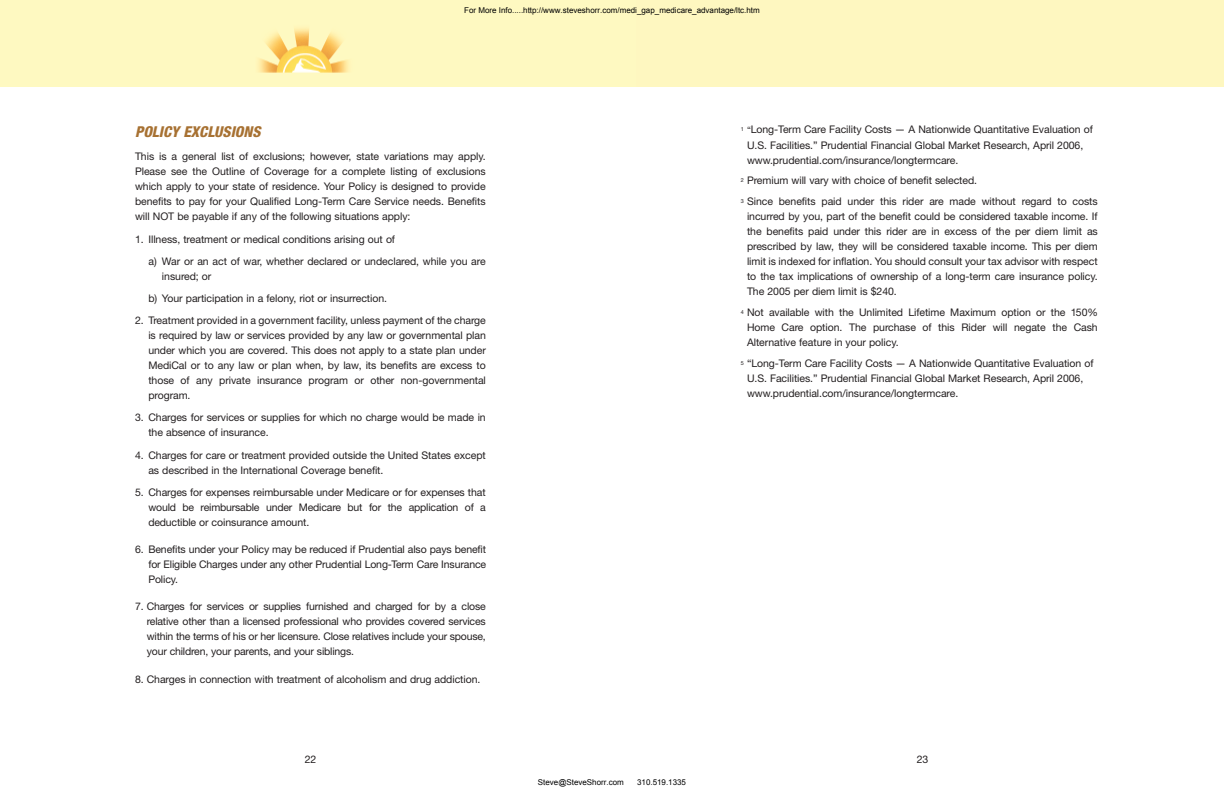
<style>
.page{position:relative;width:1224px;height:792px;background:#fff}
.page>*{position:absolute;margin:0;border:0;box-sizing:border-box;transform-origin:0 0}
.t1{font:italic 800 condensed 15px "Helvetica Neue";color:#a77132}
.t2{font:10.5px/15px "Helvetica Neue";letter-spacing:-.005em;color:#231f20;text-align:justify}
.t3{font:8px "Arial";color:#000}
.s1{font-size:9px}
</style>
<div class="page">
<div style="left:0;top:0;width:1224px;height:87px;background:#fef7c0"></div>
<img style="left:258px;top:28px;width:91px;height:45px">
<p class="t3" style="left:464px;top:5px;width:297px">For More Info.....http://www.steveshorr.com/medi_gap_medicare_advantage/ltc.htm</p>
<h1 class="t1" style="left:135px;top:126px;width:127px">POLICY EXCLUSIONS</h1>
<p class="t2" style="left:135px;top:150px;width:352px">This is a general list of exclusions; however, state variations may apply.<br>Please see the Outline of Coverage for a complete listing of exclusions which apply to your state of residence. Your Policy is designed to provide benefits to pay for your Qualified Long-Term Care Service needs. Benefits will NOT be payable if any of the following situations apply:</p>
<p class="t2" style="left:148px;top:229px;width:339px;line-height:22.2px;text-indent:-13px">1. Illness, treatment or medical conditions arising out of<br>a) War or an act of war, whether declared or undeclared, while you are</p>
<p class="t2" style="left:148px;top:266px;width:240px;line-height:22.2px;text-indent:14px">insured; or<br>b) Your participation in a felony, riot or insurrection.</p>
<p class="t2" style="left:148px;top:314px;width:339px;text-indent:-13px">2. Treatment provided in a government facility, unless payment of the charge is required by law or services provided by any law or governmental plan under which you are covered. This does not apply to a state plan under MediCal or to any law or plan when, by law, its benefits are excess to those of any private insurance program or other non-governmental program.</p>
<p class="t2" style="left:148px;top:411px;width:339px;text-indent:-13px">3. Charges for services or supplies for which no charge would be made in the absence of insurance.</p>
<p class="t2" style="left:148px;top:448px;width:339px;text-indent:-13px">4. Charges for care or treatment provided outside the United States except as described in the International Coverage benefit.</p>
<p class="t2" style="left:148px;top:486px;width:339px;text-indent:-13px">5. Charges for expenses reimbursable under Medicare or for expenses that would be reimbursable under Medicare but for the application of a deductible or coinsurance amount.</p>
<p class="t2" style="left:148px;top:543px;width:339px;text-indent:-13px">6. Benefits under your Policy may be reduced if Prudential also pays benefit for Eligible Charges under any other Prudential Long-Term Care Insurance Policy.</p>
<p class="t2" style="left:147px;top:600px;width:341px;text-indent:-12px">7. Charges for services or supplies furnished and charged for by a close relative other than a licensed professional who provides covered services within the terms of his or her licensure. Close relatives include your spouse, your children, your parents, and your siblings.</p>
<p class="t2" style="left:135px;top:672px;width:347px">8. Charges in connection with treatment of alcoholism and drug addiction.</p>
<p class="t2" style="left:747px;top:123px;width:347px;text-align:left;text-indent:-6px"><sup>1</sup> <span class="s1">“</span>Long-Term Care Facility Costs — A Nationwide Quantitative Evaluation of<br>U.S. Facilities.” Prudential Financial Global Market Research, April 2006, www.prudential.com/insurance/longtermcare.</p>
<p class="t2" style="left:741px;top:171px;width:359px;line-height:21px"><sup>2</sup> Premium will vary with choice of benefit selected.<br><sup>3</sup> Since benefits paid under this rider are made without regard to costs</p>
<p class="t2" style="left:747px;top:210px;width:352px">incurred by you, part of the benefit could be considered taxable income. If the benefits paid under this rider are in excess of the per diem limit as prescribed by law, they will be considered taxable income. This per diem limit is indexed for inflation. You should consult your tax advisor with respect to the tax implications of ownership of a long-term care insurance policy.<br>The 2005 per diem limit is $240.</p>
<p class="t2" style="left:747px;top:306px;width:352px;text-indent:-6px"><sup>4</sup> Not available with the Unlimited Lifetime Maximum option or the 150% Home Care option. The purchase of this Rider will negate the Cash Alternative feature in your policy.</p>
<p class="t2" style="left:747px;top:357px;width:348px;text-align:left;text-indent:-6px"><sup>5</sup> “Long-Term Care Facility Costs — A Nationwide Quantitative Evaluation of<br>U.S. Facilities.” Prudential Financial Global Market Research, April 2006, www.prudential.com/insurance/longtermcare.</p>
<p class="t2" style="left:305px;top:753px;width:13px">22</p>
<p class="t2" style="left:917px;top:753px;width:13px">23</p>
<p class="t3" style="left:538px;top:777px;width:87px">Steve@SteveShorr.com</p>
<p class="t3" style="left:637px;top:777px;width:50px">310.519.1335</p>
</div>
